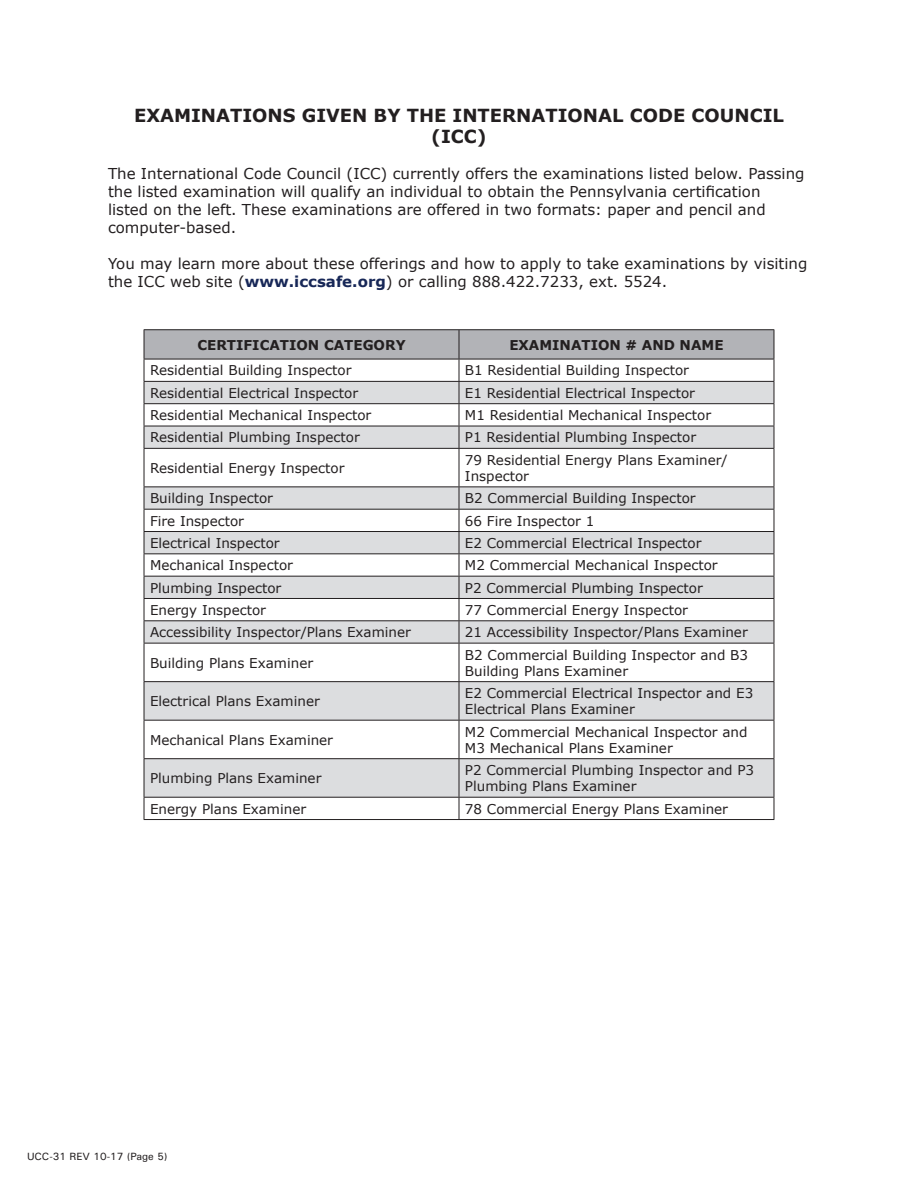
<style>
.page{position:relative;width:918px;height:1188px;background:#fff}
.page>*{position:absolute;margin:0;border:0;box-sizing:border-box;transform-origin:0 0}
.t1{font:700 18px/21.6px "Verdana";color:#231f20;text-align:center}
.t2{font:15px/18px "Verdana";color:#231f20}
.t3{font:13.5px/16.2px "Verdana";color:#231f20}
.t4{font:700 13.5px "Verdana";color:#231f20}
.t5{font:10.5px "Univers ATT";color:#231f20}
.s1{font-weight:700;color:#172757}
</style>
<div class="page">
<svg style="left:145px;top:449px;width:629px;height:348px"></svg>
<hr style="left:144px;top:329px;width:315px;height:1px;background:#231f20">
<hr style="left:459px;top:329px;width:315px;height:1px;background:#231f20">
<svg style="left:144px;top:330px;width:631px;height:118px"></svg>
<hr style="left:144px;top:448px;width:315px;height:1px;background:#231f20">
<hr style="left:144px;top:449px;width:1px;height:37px;background:#231f20">
<hr style="left:459px;top:448px;width:315px;height:1px;background:#231f20">
<hr style="left:459px;top:449px;width:1px;height:37px;background:#231f20">
<hr style="left:774px;top:449px;width:1px;height:37px;background:#231f20">
<hr style="left:144px;top:486px;width:315px;height:1px;background:#231f20">
<hr style="left:459px;top:486px;width:315px;height:1px;background:#231f20">
<hr style="left:144px;top:509px;width:315px;height:1px;background:#231f20">
<hr style="left:459px;top:509px;width:315px;height:1px;background:#231f20">
<hr style="left:144px;top:531px;width:315px;height:1px;background:#231f20">
<hr style="left:459px;top:531px;width:315px;height:1px;background:#231f20">
<hr style="left:144px;top:553px;width:315px;height:1px;background:#231f20">
<hr style="left:459px;top:553px;width:315px;height:1px;background:#231f20">
<hr style="left:144px;top:576px;width:315px;height:1px;background:#231f20">
<hr style="left:459px;top:576px;width:315px;height:1px;background:#231f20">
<hr style="left:144px;top:598px;width:315px;height:1px;background:#231f20">
<hr style="left:459px;top:598px;width:315px;height:1px;background:#231f20">
<hr style="left:144px;top:620px;width:315px;height:1px;background:#231f20">
<svg style="left:144px;top:487px;width:1px;height:156px"></svg>
<hr style="left:459px;top:620px;width:315px;height:1px;background:#231f20">
<svg style="left:459px;top:487px;width:1px;height:156px"></svg>
<svg style="left:774px;top:487px;width:1px;height:156px"></svg>
<hr style="left:144px;top:643px;width:315px;height:1px;background:#231f20">
<hr style="left:144px;top:644px;width:1px;height:37px;background:#231f20">
<hr style="left:459px;top:643px;width:315px;height:1px;background:#231f20">
<hr style="left:459px;top:644px;width:1px;height:37px;background:#231f20">
<hr style="left:774px;top:644px;width:1px;height:37px;background:#231f20">
<hr style="left:144px;top:681px;width:315px;height:1px;background:#231f20">
<hr style="left:144px;top:682px;width:1px;height:38px;background:#231f20">
<hr style="left:459px;top:681px;width:315px;height:1px;background:#231f20">
<hr style="left:459px;top:682px;width:1px;height:38px;background:#231f20">
<hr style="left:774px;top:682px;width:1px;height:38px;background:#231f20">
<hr style="left:144px;top:720px;width:315px;height:1px;background:#231f20">
<hr style="left:144px;top:721px;width:1px;height:37px;background:#231f20">
<hr style="left:459px;top:720px;width:315px;height:1px;background:#231f20">
<hr style="left:459px;top:721px;width:1px;height:37px;background:#231f20">
<hr style="left:774px;top:721px;width:1px;height:37px;background:#231f20">
<hr style="left:144px;top:758px;width:315px;height:1px;background:#231f20">
<hr style="left:144px;top:759px;width:1px;height:38px;background:#231f20">
<hr style="left:459px;top:758px;width:315px;height:1px;background:#231f20">
<hr style="left:459px;top:759px;width:1px;height:38px;background:#231f20">
<hr style="left:774px;top:759px;width:1px;height:38px;background:#231f20">
<hr style="left:144px;top:797px;width:315px;height:1px;background:#231f20">
<svg style="left:144px;top:798px;width:1px;height:21px"></svg>
<hr style="left:459px;top:797px;width:315px;height:1px;background:#231f20">
<svg style="left:459px;top:798px;width:1px;height:21px"></svg>
<svg style="left:774px;top:798px;width:1px;height:21px"></svg>
<hr style="left:144px;top:819px;width:315px;height:1px;background:#231f20">
<hr style="left:459px;top:819px;width:315px;height:1px;background:#231f20">
<h1 class="t1" style="left:134px;top:104px;width:651px">EXAMINATIONS GIVEN BY THE INTERNATIONAL CODE COUNCIL (ICC)</h1>
<p class="t2" style="left:108px;top:164px;width:698px">The International Code Council (ICC) currently offers the examinations listed below. Passing the listed examination will qualify an individual to obtain the Pennsylvania certification<br>listed on the left. These examinations are offered in two formats: paper and pencil and computer-based.</p>
<p class="t2" style="left:108px;top:254px;width:701px">You may learn more about these offerings and how to apply to take examinations by visiting the ICC web site (<span class="s1">www.iccsafe.org</span>) or calling 888.422.7233, ext. 5524.</p>
<p class="t4" style="left:197px;top:336px;width:210px">CERTIFICATION CATEGORY</p>
<p class="t4" style="left:509px;top:336px;width:216px">EXAMINATION # AND NAME</p>
<p class="t3" style="left:150px;top:362px;width:203px">Residential Building Inspector</p>
<p class="t3" style="left:465px;top:362px;width:226px">B1 Residential Building Inspector</p>
<p class="t3" style="left:150px;top:384px;width:210px">Residential Electrical Inspector</p>
<p class="t3" style="left:465px;top:384px;width:232px">E1 Residential Electrical Inspector</p>
<p class="t3" style="left:150px;top:407px;width:223px">Residential Mechanical Inspector</p>
<p class="t3" style="left:465px;top:407px;width:248px">M1 Residential Mechanical Inspector</p>
<p class="t3" style="left:150px;top:429px;width:211px">Residential Plumbing Inspector</p>
<p class="t3" style="left:465px;top:429px;width:233px">P1 Residential Plumbing Inspector</p>
<p class="t3" style="left:150px;top:459px;width:196px">Residential Energy Inspector</p>
<p class="t3" style="left:465px;top:451px;width:264px">79 Residential Energy Plans Examiner/<br>Inspector</p>
<p class="t3" style="left:150px;top:490px;width:125px">Building Inspector</p>
<p class="t3" style="left:465px;top:490px;width:232px">B2 Commercial Building Inspector</p>
<p class="t3" style="left:150px;top:512px;width:96px">Fire Inspector</p>
<p class="t3" style="left:465px;top:512px;width:131px">66 Fire Inspector 1</p>
<p class="t3" style="left:150px;top:534px;width:131px">Electrical Inspector</p>
<p class="t3" style="left:465px;top:534px;width:238px">E2 Commercial Electrical Inspector</p>
<p class="t3" style="left:150px;top:557px;width:144px">Mechanical Inspector</p>
<p class="t3" style="left:465px;top:557px;width:254px">M2 Commercial Mechanical Inspector</p>
<p class="t3" style="left:150px;top:579px;width:133px">Plumbing Inspector</p>
<p class="t3" style="left:465px;top:579px;width:239px">P2 Commercial Plumbing Inspector</p>
<p class="t3" style="left:150px;top:601px;width:118px">Energy Inspector</p>
<p class="t3" style="left:465px;top:601px;width:224px">77 Commercial Energy Inspector</p>
<p class="t3" style="left:150px;top:624px;width:262px">Accessibility Inspector/Plans Examiner</p>
<p class="t3" style="left:465px;top:624px;width:284px">21 Accessibility Inspector/Plans Examiner</p>
<p class="t3" style="left:150px;top:654px;width:165px">Building Plans Examiner</p>
<p class="t3" style="left:465px;top:646px;width:285px">B2 Commercial Building Inspector and B3<br>Building Plans Examiner</p>
<p class="t3" style="left:150px;top:693px;width:171px">Electrical Plans Examiner</p>
<p class="t3" style="left:465px;top:685px;width:290px">E2 Commercial Electrical Inspector and E3<br>Electrical Plans Examiner</p>
<p class="t3" style="left:150px;top:731px;width:185px">Mechanical Plans Examiner</p>
<p class="t3" style="left:465px;top:723px;width:284px">M2 Commercial Mechanical Inspector and<br>M3 Mechanical Plans Examiner</p>
<p class="t3" style="left:150px;top:770px;width:173px">Plumbing Plans Examiner</p>
<p class="t3" style="left:465px;top:762px;width:291px">P2 Commercial Plumbing Inspector and P3<br>Plumbing Plans Examiner</p>
<p class="t3" style="left:150px;top:800px;width:158px">Energy Plans Examiner</p>
<p class="t3" style="left:465px;top:800px;width:265px">78 Commercial Energy Plans Examiner</p>
<p class="t5" style="left:27px;top:1150px;width:142px">UCC-31 REV 10-17 (Page 5)</p>
</div>
